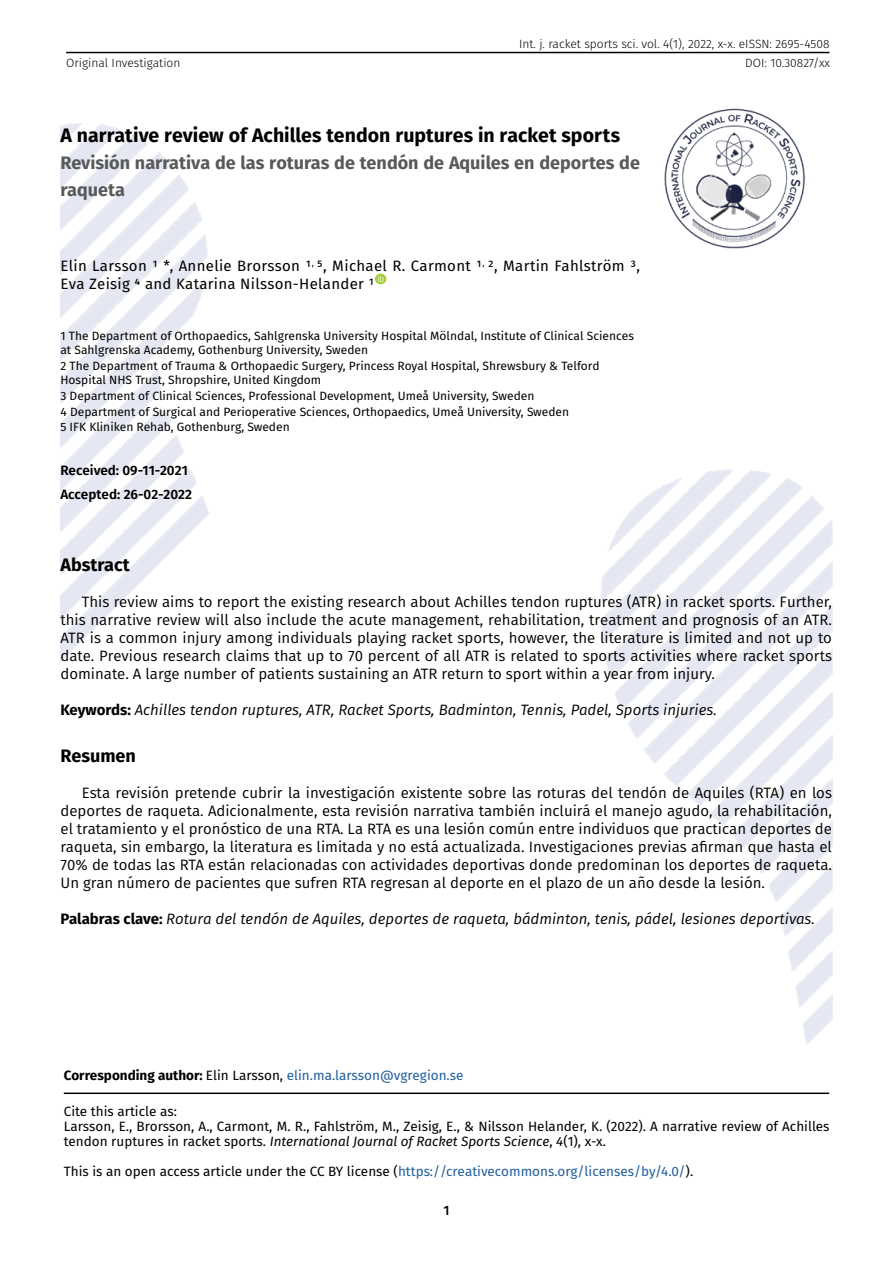
<style>
.page{position:relative;width:893px;height:1263px;background:#fff}
.page>*{position:absolute;margin:0;border:0;box-sizing:border-box;transform-origin:0 0}
.Titulo_articulo{font:700 19.5px "Fira Sans";letter-spacing:.005em;color:#000}
.Titulo_articulo-2{font:700 18px/27px "Fira Sans";color:#58595b}
.t1{font:700 18px "Fira Sans";color:#000}
.Texto{font:15px/18px "Fira Sans";color:#000;text-align:justify}
.Texto-2{font:italic 15px "Fira Sans";color:#000}
.autores{font:15px/18px "Fira Sans";letter-spacing:.02em;color:#000}
.citar{font:13.5px/15px "Fira Sans";color:#000}
.t2{font:13.5px "Fira Sans";color:#215e9e}
.Texto-3{font:600 13.5px "Fira Sans";color:#000}
.t3{font:500 13.5px "Fira Sans";color:#000}
.fiiliacion{font:12px/14.4px "Fira Sans";color:#000}
.t4{font:300 12px "Fira Sans";color:#000}
.s1{font-weight:700;font-style:normal}
.s2{font-weight:700;color:#000}
.s3{color:#000}
.s4{font-style:italic}
.s5{color:#215e9e}
</style>
<div class="page">
<hr style="left:66px;top:52px;width:763px;height:1px;background:#000">
<img style="left:692px;top:108px;width:85px;height:15px">
<img style="left:60px;top:123px;width:772px;height:920px">
<hr style="left:64px;top:1092px;width:765px;height:2px;background:#000">
<div style="left:375px;top:274px;width:11px;height:10px;background:#a6ce39;border-radius:50%"></div>
<svg style="left:378px;top:275px;width:6px;height:7px"></svg>
<p class="t4" style="left:519px;top:35px;width:312px">Int. j. racket sports sci. vol. 4(1), 2022, x-x. eISSN: 2695-4508</p>
<p class="t4" style="left:66px;top:54px;width:116px">Original Investigation</p>
<p class="t4" style="left:745px;top:54px;width:86px">DOI: 10.30827/xx</p>
<p class="Titulo_articulo" style="left:60px;top:118px;width:561px">A narrative review of Achilles tendon ruptures in racket sports</p>
<p class="Titulo_articulo-2" style="left:60px;top:148px;width:581px">Revisión narrativa de las roturas de tendón de Aquiles en deportes de raqueta</p>
<p class="autores" style="left:60px;top:257px;width:581px">Elin Larsson 1 *, Annelie Brorsson 1<sup>,</sup> 5, Michael R. Carmont 1<sup>,</sup> 2, Martin Fahlström 3,<br>Eva Zeisig 4 and Katarina Nilsson-Helander 1</p>
<p class="fiiliacion" style="left:60px;top:328px;width:575px">1 The Department of Orthopaedics, Sahlgrenska University Hospital Mölndal, Institute of Clinical Sciences at Sahlgrenska Academy, Gothenburg University, Sweden</p>
<p class="fiiliacion" style="left:60px;top:358px;width:541px">2 The Department of Trauma &amp; Orthopaedic Surgery, Princess Royal Hospital, Shrewsbury &amp; Telford<br>Hospital NHS Trust, Shropshire, United Kingdom</p>
<p class="fiiliacion" style="left:60px;top:388px;width:475px">3 Department of Clinical Sciences, Professional Development, Umeå University, Sweden</p>
<p class="fiiliacion" style="left:60px;top:404px;width:510px">4 Department of Surgical and Perioperative Sciences, Orthopaedics, Umeå University, Sweden</p>
<p class="fiiliacion" style="left:60px;top:419px;width:231px">5 IFK Kliniken Rehab, Gothenburg, Sweden</p>
<p class="Texto-3" style="left:60px;top:459px;width:129px">Received: 09-11-2021</p>
<p class="Texto-3" style="left:60px;top:483px;width:133px">Accepted: 26-02-2022</p>
<p class="t1" style="left:60px;top:550px;width:71px">Abstract</p>
<p class="Texto" style="left:60px;top:593px;width:773px;text-indent:21px">This review aims to report the existing research about Achilles tendon ruptures (ATR) in racket sports. Further, this narrative review will also include the acute management, rehabilitation, treatment and prognosis of an ATR.<br>ATR is a common injury among individuals playing racket sports, however, the literature is limited and not up to date. Previous research claims that up to 70 percent of all ATR is related to sports activities where racket sports dominate. A large number of patients sustaining an ATR return to sport within a year from injury.</p>
<p class="Texto-2" style="left:60px;top:699px;width:658px"><span class="s1">Keywords:</span> Achilles tendon ruptures, ATR, Racket Sports, Badminton, Tennis, Padel, Sports injuries.</p>
<p class="t1" style="left:60px;top:740px;width:77px">Resumen</p>
<p class="Texto" style="left:60px;top:783px;width:773px;text-indent:21px">Esta revisión pretende cubrir la investigación existente sobre las roturas del tendón de Aquiles (RTA) en los deportes de raqueta. Adicionalmente, esta revisión narrativa también incluirá el manejo agudo, la rehabilitación, el tratamiento y el pronóstico de una RTA. La RTA es una lesión común entre individuos que practican deportes de raqueta, sin embargo, la literatura es limitada y no está actualizada. Investigaciones previas afirman que hasta el 70% de todas las RTA están relacionadas con actividades deportivas donde predominan los deportes de raqueta.<br>Un gran número de pacientes que sufren RTA regresan al deporte en el plazo de un año desde la lesión.</p>
<p class="Texto-2" style="left:60px;top:907px;width:756px"><span class="s1">Palabras clave:</span> Rotura del tendón de Aquiles, deportes de raqueta, bádminton, tenis, pádel, lesiones deportivas.</p>
<p class="t2" style="left:64px;top:1065px;width:401px"><span class="s2">Corresponding author:</span> <span class="s3">Elin Larsson,</span> elin.ma.larsson@vgregion.se</p>
<p class="citar" style="left:64px;top:1103px;width:115px">Cite this article as:</p>
<p class="citar" style="left:64px;top:1118px;width:767px">Larsson, E., Brorsson, A., Carmont, M. R., Fahlström, M., Zeisig, E., &amp; Nilsson Helander, K. (2022). A narrative review of Achilles tendon ruptures in racket sports. <span class="s4">International Journal of Racket Sports Science</span>, <span class="s4">4</span>(1), x-x.</p>
<p class="citar" style="left:64px;top:1163px;width:631px">This is an open access article under the CC BY license (<span class="s5">https://creativecommons.org/licenses/by/4.0/</span>).</p>
<p class="t3" style="left:443px;top:1199px;width:8px">1</p>
</div>
